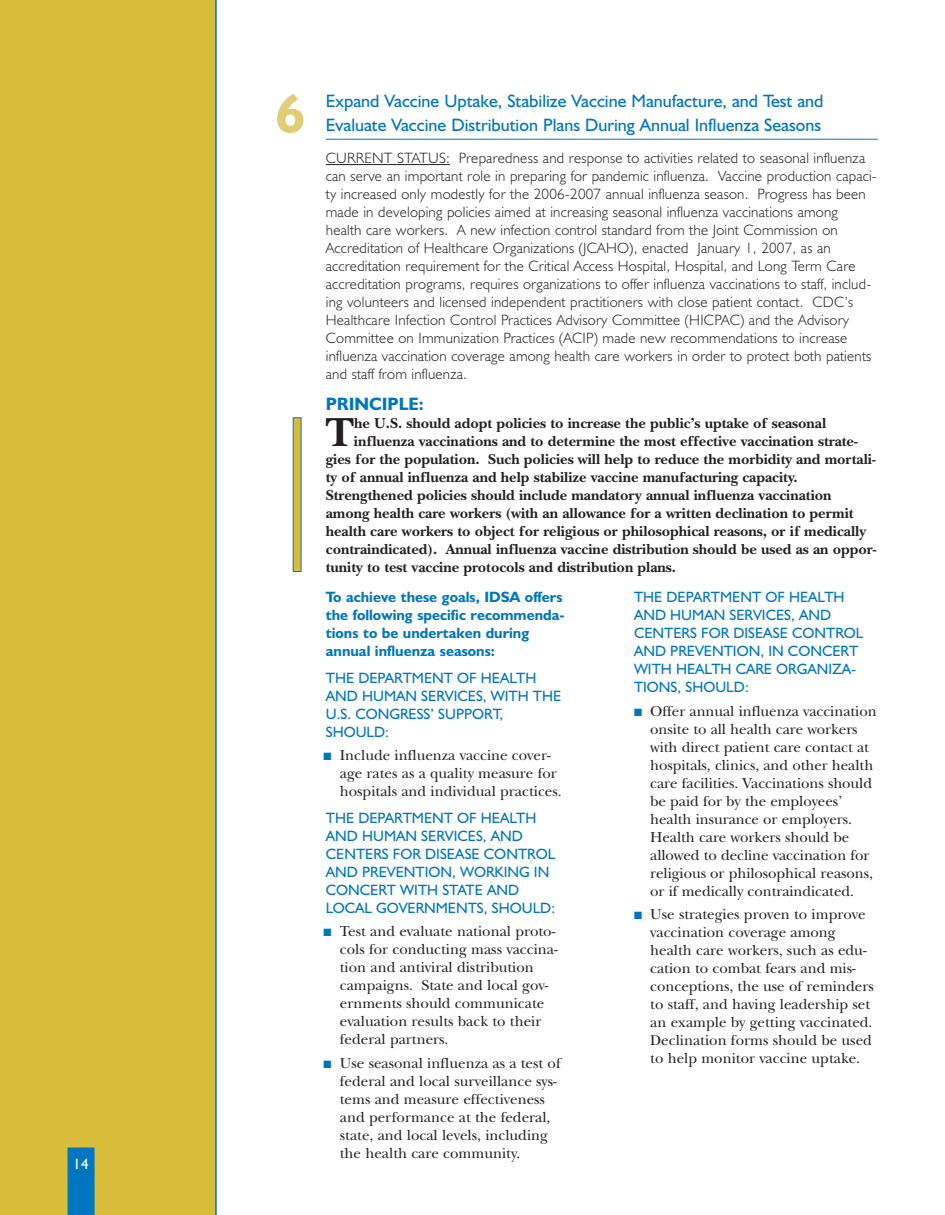
<style>
.page{position:relative;width:945px;height:1215px;background:#fff}
.page>*{position:absolute;margin:0;border:0;box-sizing:border-box;transform-origin:0 0}
.t1{font:700 55.5px "Humanist 521 BT";color:#e1cd76}
.t2{font:700 42.3px "New Baskerville";color:#231f20}
.t3{font:18px/24px "Humanist 521 BT";color:#0076c0}
.t4{font:700 18px "Humanist 521 BT";color:#0076c0}
.t5{font:15px/18px "New Baskerville";color:#231f20}
.t6{font:300 15px/18px "Humanist 521 BT";letter-spacing:.015em;color:#231f20}
.t7{font:700 15px "New Baskerville";letter-spacing:-.005em;color:#231f20}
.t8{font:15px/18px "Humanist 521 BT";color:#0076c0}
.t9{font:700 15px/18px "Humanist 521 BT";color:#0076c0}
.t10{font:15px "Humanist 521 BT";color:#fff}
.s1{color:#0076c0}
</style>
<div class="page">
<div style="left:0;top:0;width:216px;height:1215px;background:#d7bd3a"></div>
<div style="left:68px;top:1147px;width:27px;height:68px;background:#0076c0"></div>
<hr style="left:215px;top:0;width:2px;height:1215px;background:#0076c0">
<hr style="left:326px;top:139px;width:552px;height:1px;background:#0076c0">
<hr style="left:326px;top:164px;width:87px;height:1px;background:#231f20">
<hr style="left:419px;top:164px;width:31px;height:1px;background:#231f20">
<div style="left:293px;top:418px;width:8px;height:154px;background:#d7bd3a"></div>
<div style="left:293px;top:417px;width:8px;height:155px;border:1px solid #0076c0"></div>
<p class="t10" style="left:73px;top:1159px;width:17px">14</p>
<h1 class="t1" style="left:275px;top:94px;width:32px">6</h1>
<p class="t3" style="left:326px;top:91px;width:499px">Expand Vaccine Uptake, Stabilize Vaccine Manufacture, and Test and<br>Evaluate Vaccine Distribution Plans During Annual Influenza Seasons</p>
<p class="t6" style="left:326px;top:151px;width:553px">CURRENT STATUS: Preparedness and response to activities related to seasonal influenza can serve an important role in preparing for pandemic influenza. Vaccine production capaci&shy;ty increased only modestly for the 2006-2007 annual influenza season. Progress has been made in developing policies aimed at increasing seasonal influenza vaccinations among health care workers. A new infection control standard from the Joint Commission on Accreditation of Healthcare Organizations (JCAHO), enacted January 1, 2007, as an accreditation requirement for the Critical Access Hospital, Hospital, and Long Term Care accreditation programs, requires organizations to offer influenza vaccinations to staff, includ&shy;ing volunteers and licensed independent practitioners with close patient contact. CDC’s Healthcare Infection Control Practices Advisory Committee (HICPAC) and the Advisory Committee on Immunization Practices (ACIP) made new recommendations to increase influenza vaccination coverage among health care workers in order to protect both patients and staff from influenza.</p>
<p class="t4" style="left:326px;top:397px;width:99px">PRINCIPLE:</p>
<h2 class="t2" style="left:326px;top:417px;width:30px">T</h2>
<p class="t7" style="left:354px;top:418px;width:474px">he U.S. should adopt policies to increase the public’s uptake of seasonal</p>
<p class="t7" style="left:354px;top:436px;width:505px">influenza vaccinations and to determine the most effective vaccination strate-</p>
<p class="t7" style="left:326px;top:454px;width:551px">gies for the population. Such policies will help to reduce the morbidity and mortali-</p>
<p class="t7" style="left:326px;top:472px;width:473px">ty of annual influenza and help stabilize vaccine manufacturing capacity.</p>
<p class="t7" style="left:326px;top:490px;width:507px">Strengthened policies should include mandatory annual influenza vaccination</p>
<p class="t7" style="left:326px;top:508px;width:529px">among health care workers (with an allowance for a written declination to permit</p>
<p class="t7" style="left:326px;top:526px;width:542px">health care workers to object for religious or philosophical reasons, or if medically</p>
<p class="t7" style="left:326px;top:544px;width:552px">contraindicated). Annual influenza vaccine distribution should be used as an oppor-</p>
<p class="t7" style="left:326px;top:562px;width:352px">tunity to test vaccine protocols and distribution plans.</p>
<p class="t9" style="left:326px;top:590px;width:240px">To achieve these goals, IDSA offers the following specific recommenda&shy;tions to be undertaken during annual influenza seasons:</p>
<p class="t8" style="left:326px;top:671px;width:237px">THE DEPARTMENT OF HEALTH<br>AND HUMAN SERVICES, WITH THE<br>U.S. CONGRESS’ SUPPORT,<br>SHOULD:</p>
<p class="t5" style="left:340px;top:748px;width:223px;text-indent:-16px"><span class="s1">■</span> Include influenza vaccine cover&shy;age rates as a quality measure for hospitals and individual practices.</p>
<p class="t8" style="left:326px;top:811px;width:231px">THE DEPARTMENT OF HEALTH<br>AND HUMAN SERVICES, AND<br>CENTERS FOR DISEASE CONTROL<br>AND PREVENTION, WORKING IN<br>CONCERT WITH STATE AND<br>LOCAL GOVERNMENTS, SHOULD:</p>
<p class="t5" style="left:340px;top:924px;width:219px;text-indent:-16px"><span class="s1">■</span> Test and evaluate national proto&shy;cols for conducting mass vaccina&shy;tion and antiviral distribution campaigns. State and local gov&shy;ernments should communicate evaluation results back to their federal partners.</p>
<p class="t5" style="left:340px;top:1056px;width:222px;text-indent:-16px"><span class="s1">■</span> Use seasonal influenza as a test of federal and local surveillance sys&shy;tems and measure effectiveness and performance at the federal, state, and local levels, including the health care community.</p>
<p class="t8" style="left:634px;top:590px;width:231px">THE DEPARTMENT OF HEALTH<br>AND HUMAN SERVICES, AND<br>CENTERS FOR DISEASE CONTROL<br>AND PREVENTION, IN CONCERT<br>WITH HEALTH CARE ORGANIZA-<br>TIONS, SHOULD:</p>
<p class="t5" style="left:650px;top:704px;width:228px;text-indent:-16px"><span class="s1">■</span> Offer annual influenza vaccination onsite to all health care workers with direct patient care contact at hospitals, clinics, and other health care facilities. Vaccinations should be paid for by the employees’ health insurance or employers.<br>Health care workers should be allowed to decline vaccination for religious or philosophical reasons, or if medically contraindicated.</p>
<p class="t5" style="left:650px;top:907px;width:225px;text-indent:-16px"><span class="s1">■</span> Use strategies proven to improve vaccination coverage among health care workers, such as edu&shy;cation to combat fears and mis&shy;conceptions, the use of reminders to staff, and having leadership set an example by getting vaccinated.<br>Declination forms should be used to help monitor vaccine uptake.</p>
</div>
